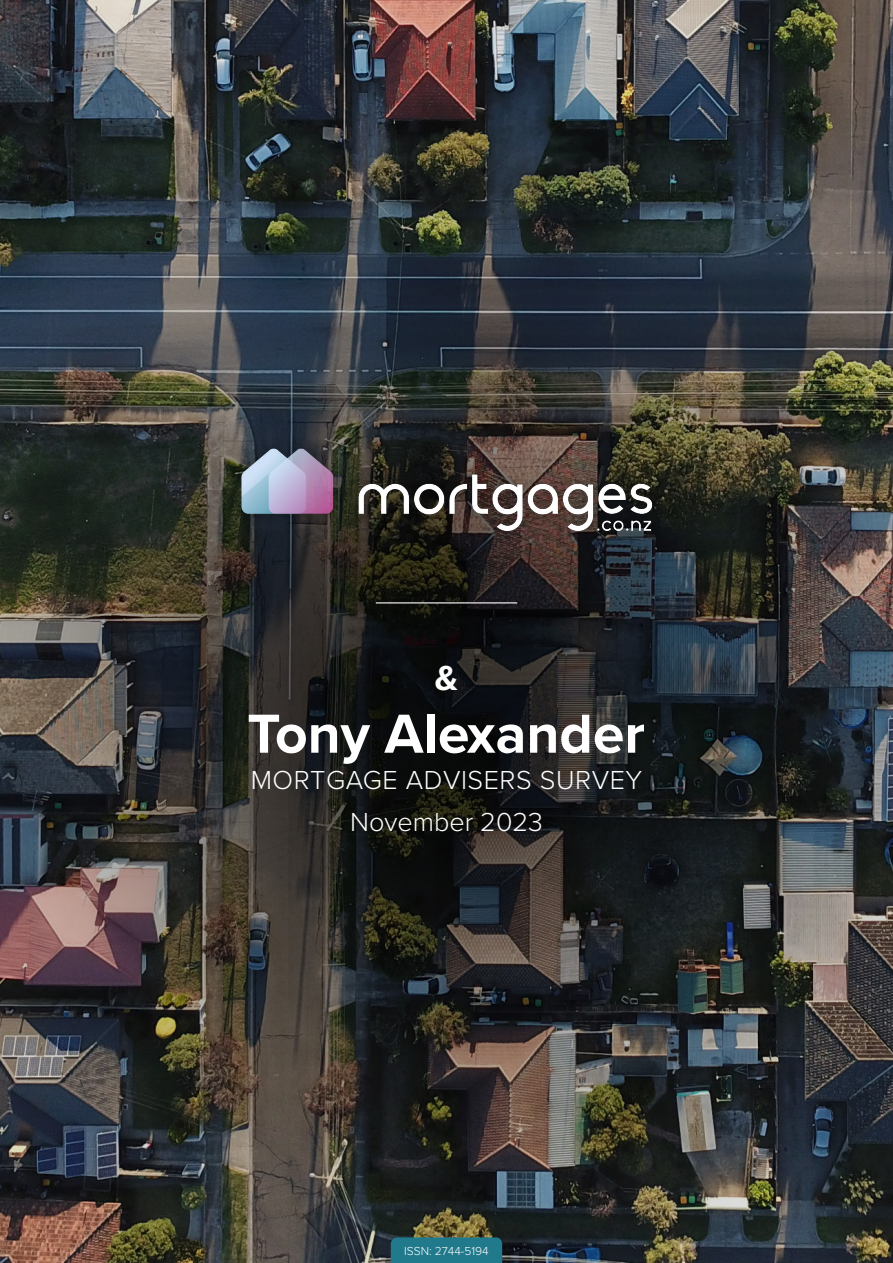
<style>
.page{position:relative;width:893px;height:1263px;background:#fff}
.page>*{position:absolute;margin:0;border:0;box-sizing:border-box;transform-origin:0 0}
.Copy{font:700 57px "Proxima Nova";color:#fff}
.Copy-2{font:700 36px "Proxima Nova";color:#fff}
.Copy-3{font:300 27px/42px "Proxima Nova";letter-spacing:.02em;color:#fff;text-align:center}
.Copy-4{font:300 12px "Proxima Nova";color:#fff}
</style>
<div class="page">
<img style="left:0;top:0;width:893px;height:1263px">
<hr style="left:376px;top:602px;width:141px;height:1px;background:#fff">
<div style="left:391px;top:1237px;width:111px;height:26px;background:#217a8c"></div>
<img style="left:225px;top:390px;width:443px;height:198px">
<p class="Copy-2" style="left:435px;top:651px;width:25px">&amp;</p>
<p class="Copy" style="left:247px;top:691px;width:399px">Tony Alexander</p>
<p class="Copy-3" style="left:251px;top:757px;width:393px">MORTGAGE ADVISERS SURVEY<br>November 2023</p>
<p class="Copy-4" style="left:404px;top:1242px;width:86px">ISSN: 2744-5194</p>
</div>
